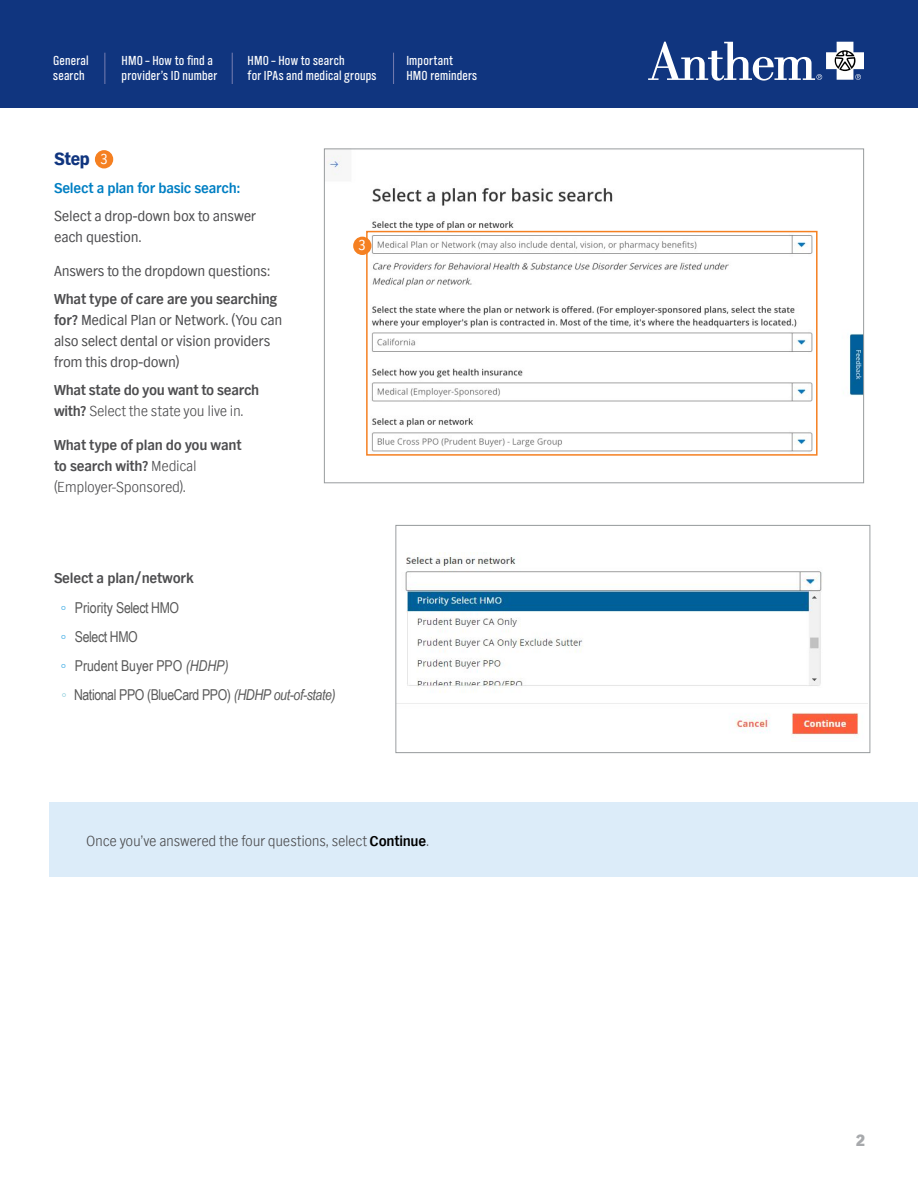
<style>
.page{position:relative;width:918px;height:1188px;background:#fff}
.page>*{position:absolute;margin:0;border:0;box-sizing:border-box;transform-origin:0 0}
.t1{font:900 18px "TV Nord EF";color:#10357f}
.t2{font:800 16.5px "TV Nord EF";color:#a7a9ac}
.t3{font:15px/21px "TV Nord EF";letter-spacing:-.02em;color:#4d4d4f}
.t4{font:700 15px/21px "TV Nord EF";letter-spacing:-.015em;color:#4d4d4f}
.t5{font:15px/29px "Arial Narrow";letter-spacing:-.025em;color:#595959}
.t6{font:300 15px "TV Nord EF";letter-spacing:-.02em;color:#4d4d4f}
.t7{font:700 15px "TV Nord EF";letter-spacing:-.015em;color:#017fc3}
.t8{font:14.85px "TV Nord EF";color:#fff}
.t9{font:13.5px/15px "TV Nord EF Regular Con";letter-spacing:.015em;color:#fff}
.s1{font-weight:700}
.s2{font-weight:300}
.s3{font-family:"TV Nord EF";font-weight:300;color:#58b6e7}
.s4{font-style:italic}
.s5{font-family:"Arial";color:#89cbda}
.s6{font-weight:700;color:#000}
</style>
<div class="page">
<div style="left:50px;top:802px;width:868px;height:75px;background:#dcecf9"></div>
<img style="left:326px;top:155px;width:536px;height:297px">
<div style="left:95px;top:150px;width:18px;height:18px;background:#f58021;border-radius:50%"></div>
<div style="left:366px;top:231px;width:452px;height:225px;border:2px solid #f58021"></div>
<div style="left:0;top:0;width:918px;height:108px;background:#10357f"></div>
<hr style="left:105px;top:53px;width:1px;height:31px;background:#777eb1">
<hr style="left:232px;top:53px;width:1px;height:31px;background:#777eb1">
<hr style="left:393px;top:53px;width:1px;height:31px;background:#777eb1">
<div style="left:353px;top:237px;width:19px;height:18px;background:#f58021;border-radius:50%"></div>
<svg style="left:648px;top:42px;width:216px;height:39px"></svg>
<img style="left:398px;top:553px;width:470px;height:185px">
<div style="left:396px;top:525px;width:474px;height:228px;border:1px solid #989c9e"></div>
<p class="t9" style="left:53px;top:54px;width:37px">General search</p>
<p class="t9" style="left:122px;top:54px;width:97px">HMO – How to find a provider’s ID number</p>
<p class="t9" style="left:248px;top:54px;width:130px">HMO – How to search<br>for IPAs and medical groups</p>
<p class="t9" style="left:406px;top:54px;width:72px">Important<br>HMO reminders</p>
<p class="t1" style="left:54px;top:149px;width:37px">Step</p>
<p class="t7" style="left:54px;top:179px;width:187px">Select a plan for basic search:</p>
<p class="t3" style="left:54px;top:206px;width:204px">Select a drop-down box to answer each question.</p>
<p class="t3" style="left:54px;top:261px;width:217px">Answers to the dropdown questions:</p>
<p class="t3" style="left:54px;top:289px;width:230px"><span class="s1">What type of care are you searching for?</span> Medical Plan or Network. (You can also select dental or vision providers from this drop-down)</p>
<p class="t4" style="left:54px;top:380px;width:207px">What state do you want to search with? <span class="s2">Select the state you live in.</span></p>
<p class="t4" style="left:54px;top:435px;width:189px">What type of plan do you want to search with? <span class="s2">Medical (Employer-Sponsored).</span></p>
<p class="t8" style="left:100px;top:151px;width:9px">3</p>
<p class="t8" style="left:358px;top:237px;width:9px">3</p>
<p class="t4" style="left:54px;top:568px;width:141px">Select a plan/network</p>
<p class="t5" style="left:62px;top:593px;width:276px"><span class="s3">◦</span> Priority Select HMO<br><span class="s3">◦</span> Select HMO<br><span class="s3">◦</span> Prudent Buyer PPO <span class="s4">(HDHP)<br></span><span class="s5">◦</span> National PPO (BlueCard PPO) <span class="s4">(HDHP out-of-state)</span></p>
<p class="t6" style="left:86px;top:833px;width:344px">Once you’ve answered the four questions, select <span class="s6">Continue</span>.</p>
<p class="t2" style="left:856px;top:1131px;width:11px">2</p>
</div>
